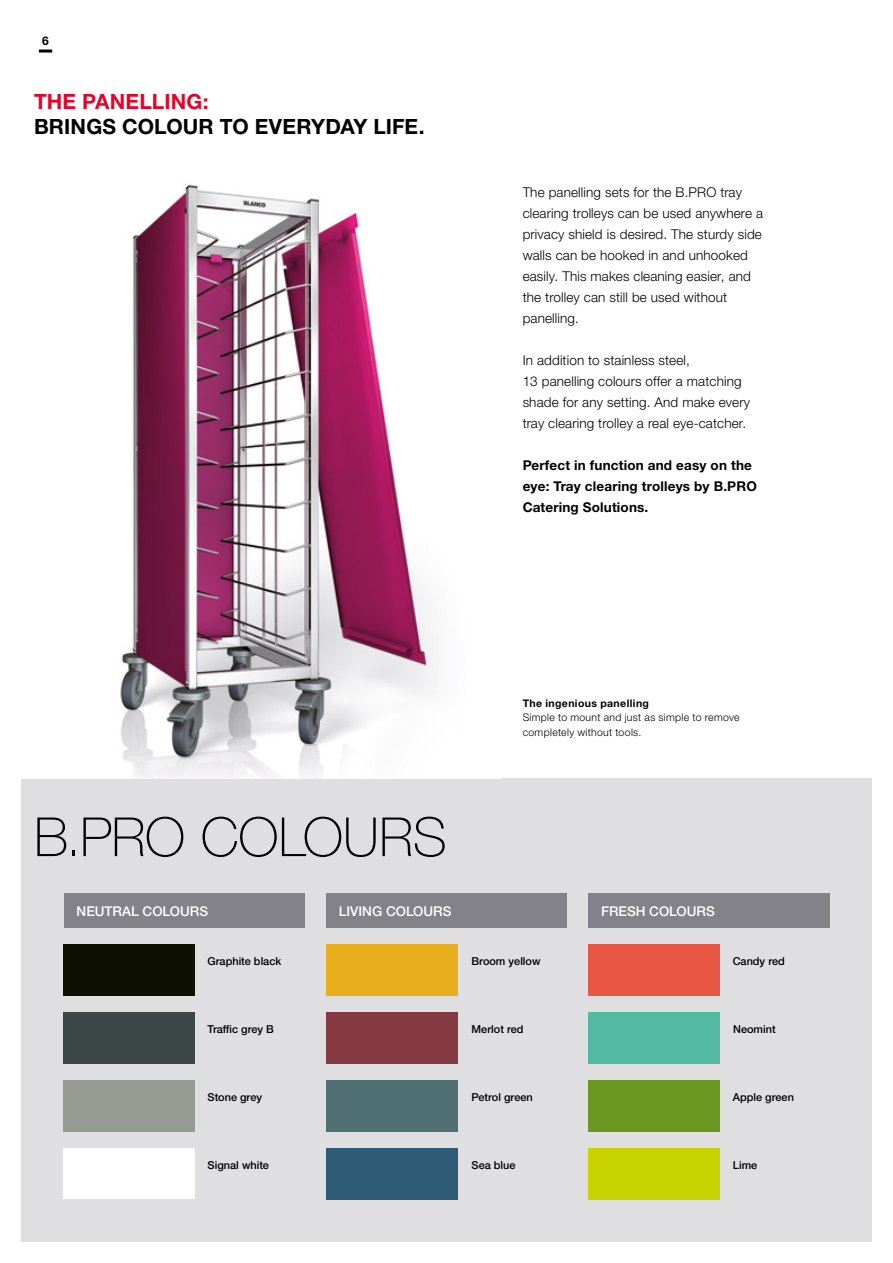
<style>
.page{position:relative;width:893px;height:1263px;background:#fff}
.page>*{position:absolute;margin:0;border:0;box-sizing:border-box;transform-origin:0 0}
.t1{font:100 54px "Helvetica Neue LTW1 G";letter-spacing:-.005em;color:#000}
.t2{font:700 21px "Helvetica Neue LTW1 G";letter-spacing:.005em;color:#000}
.t3{font:700 21px "Helvetica Neue LTW1 G";letter-spacing:.005em;color:#e40428}
.t4{font:300 13.5px/21px "Helvetica Neue LTW1 G";letter-spacing:.01em;color:#000}
.t5{font:700 13.5px/21px "Helvetica Neue LTW1 G";letter-spacing:.01em;color:#000}
.t6{font:500 13.5px "Helvetica Neue LTW1 G";color:#fff}
.t7{font:700 12px "Helvetica Neue LTW1 G";color:#000}
.t8{font:500 10.95px "Helvetica Neue LTW1 G";color:#000}
.t9{font:300 10.5px/14.2px "Helvetica Neue LTW1 G";letter-spacing:.03em;color:#000}
.t10{font:700 10.5px "Helvetica Neue LTW1 G";letter-spacing:.04em;color:#000}
</style>
<div class="page">
<div style="left:21px;top:778px;width:851px;height:464px;background:#dfdee1"></div>
<img style="left:120px;top:441px;width:314px;height:337px">
<svg style="left:38px;top:49px;width:351px;height:392px"></svg>
<div style="left:63px;top:1148px;width:132px;height:51px;background:#fff"></div>
<div style="left:64px;top:1080px;width:131px;height:51px;background:#959a93"></div>
<div style="left:64px;top:944px;width:131px;height:51px;background:#0e0f03"></div>
<div style="left:326px;top:944px;width:132px;height:51px;background:#e8ae1e"></div>
<div style="left:326px;top:1012px;width:132px;height:51px;background:#843941"></div>
<div style="left:588px;top:944px;width:132px;height:51px;background:#ea5644"></div>
<div style="left:588px;top:1012px;width:132px;height:51px;background:#53b9a1"></div>
<div style="left:326px;top:1080px;width:132px;height:51px;background:#506f72"></div>
<div style="left:326px;top:1148px;width:132px;height:51px;background:#2d5c74"></div>
<div style="left:588px;top:1148px;width:132px;height:51px;background:#c8d300"></div>
<div style="left:588px;top:1080px;width:132px;height:51px;background:#6a971f"></div>
<div style="left:64px;top:1012px;width:131px;height:51px;background:#3b4646"></div>
<div style="left:64px;top:893px;width:241px;height:34px;background:#838288"></div>
<div style="left:326px;top:893px;width:241px;height:34px;background:#838288"></div>
<div style="left:588px;top:893px;width:242px;height:34px;background:#838288"></div>
<svg style="left:39px;top:50px;width:13px;height:3px"></svg>
<p class="t7" style="left:42px;top:33px;width:8px">6</p>
<h2 class="t3" style="left:34px;top:88px;width:176px">THE PANELLING:</h2>
<h2 class="t2" style="left:34px;top:114px;width:392px">BRINGS COLOUR TO EVERYDAY LIFE.</h2>
<h1 class="t1" style="left:34px;top:805px;width:414px">B.PRO COLOURS</h1>
<p class="t4" style="left:523px;top:181px;width:242px">The panelling sets for the B.PRO tray clearing trolleys can be used anywhere a privacy shield is desired. The sturdy side walls can be hooked in and unhooked easily. This makes cleaning easier, and the trolley can still be used without panelling.</p>
<p class="t4" style="left:523px;top:349px;width:229px">In addition to stainless steel,<br>13 panelling colours offer a matching shade for any setting. And make every tray clearing trolley a real eye-catcher.</p>
<p class="t5" style="left:523px;top:454px;width:236px">Perfect in function and easy on the eye: Tray clearing trolleys by B.PRO<br>Catering Solutions.</p>
<p class="t10" style="left:523px;top:697px;width:128px">The ingenious panelling</p>
<p class="t9" style="left:523px;top:710px;width:218px">Simple to mount and just as simple to remove completely without tools.</p>
<p class="t6" style="left:77px;top:903px;width:133px">NEUTRAL COLOURS</p>
<p class="t6" style="left:339px;top:903px;width:114px">LIVING COLOURS</p>
<p class="t6" style="left:601px;top:903px;width:115px">FRESH COLOURS</p>
<p class="t8" style="left:208px;top:954px;width:75px">Graphite black</p>
<p class="t8" style="left:472px;top:954px;width:71px">Broom yellow</p>
<p class="t8" style="left:733px;top:954px;width:54px">Candy red</p>
<p class="t8" style="left:208px;top:1022px;width:68px">Traffic grey B</p>
<p class="t8" style="left:208px;top:1090px;width:56px">Stone grey</p>
<p class="t8" style="left:472px;top:1022px;width:54px">Merlot red</p>
<p class="t8" style="left:472px;top:1090px;width:63px">Petrol green</p>
<p class="t8" style="left:733px;top:1022px;width:44px">Neomint</p>
<p class="t8" style="left:733px;top:1090px;width:63px">Apple green</p>
<p class="t8" style="left:208px;top:1158px;width:63px">Signal white</p>
<p class="t8" style="left:472px;top:1158px;width:46px">Sea blue</p>
<p class="t8" style="left:733px;top:1158px;width:26px">Lime</p>
</div>
